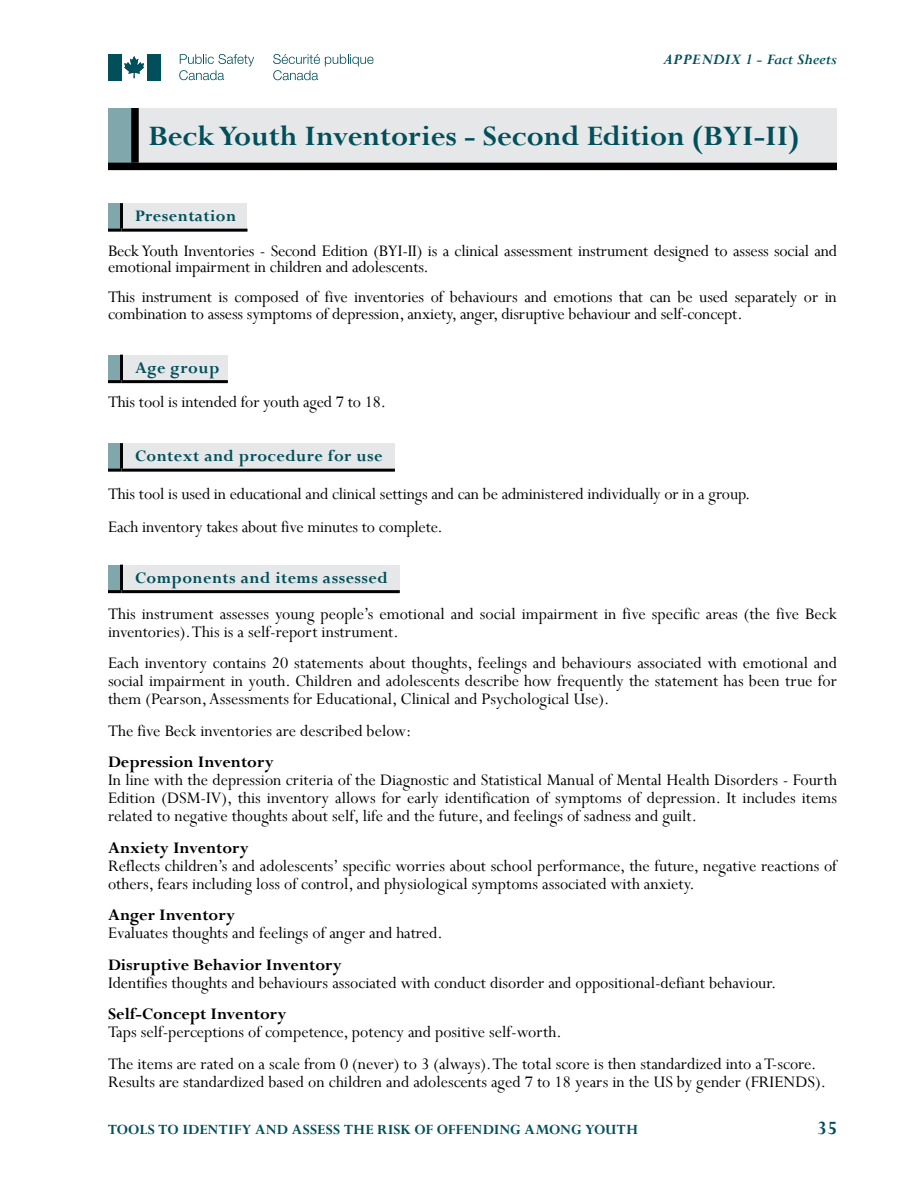
<style>
.page{position:relative;width:918px;height:1188px;background:#fff}
.page>*{position:absolute;margin:0;border:0;box-sizing:border-box;transform-origin:0 0}
.t1{font:700 31.5px "Perpetua";color:#004f5a}
.t2{font:700 21px "Perpetua";color:#004f5a}
.t3{font:18px/18px "Perpetua";color:#000}
.t4{font:700 18px "Perpetua";color:#000}
.t5{font:700 18px "Perpetua";letter-spacing:.025em;color:#004f5a}
.t6{font:italic 700 16.5px "Perpetua";letter-spacing:-.005em;color:#004f5a}
.t7{font:700 15.75px "Perpetua";letter-spacing:.015em;color:#004f5a}
</style>
<div class="page">
<div style="left:108px;top:54px;width:13px;height:26px;background:#004f5a"></div>
<svg style="left:124px;top:56px;width:20px;height:22px"></svg>
<div style="left:147px;top:54px;width:13px;height:26px;background:#004f5a"></div>
<svg style="left:273px;top:54px;width:101px;height:26px"></svg>
<svg style="left:179px;top:54px;width:75px;height:26px"></svg>
<div style="left:108px;top:108px;width:27px;height:58px;background:#80a7ac"></div>
<div style="left:135px;top:108px;width:702px;height:58px;background:#e6e7e8"></div>
<div style="left:135px;top:163px;width:702px;height:7px;background:#000"></div>
<div style="left:131px;top:108px;width:8px;height:55px;background:#000"></div>
<div style="left:108px;top:163px;width:27px;height:7px;background:#000"></div>
<div style="left:108px;top:203px;width:14px;height:27px;background:#80a7ac"></div>
<div style="left:122px;top:203px;width:126px;height:27px;background:#e6e7e8"></div>
<hr style="left:120px;top:203px;width:3px;height:26px;background:#000">
<hr style="left:108px;top:229px;width:14px;height:3px;background:#000">
<hr style="left:122px;top:229px;width:126px;height:3px;background:#000">
<div style="left:108px;top:355px;width:14px;height:27px;background:#80a7ac"></div>
<div style="left:122px;top:355px;width:106px;height:27px;background:#e6e7e8"></div>
<hr style="left:120px;top:355px;width:3px;height:25px;background:#000">
<hr style="left:108px;top:380px;width:14px;height:3px;background:#000">
<hr style="left:122px;top:380px;width:106px;height:3px;background:#000">
<div style="left:108px;top:443px;width:14px;height:27px;background:#80a7ac"></div>
<div style="left:122px;top:443px;width:273px;height:27px;background:#e6e7e8"></div>
<hr style="left:120px;top:443px;width:3px;height:26px;background:#000">
<hr style="left:108px;top:469px;width:14px;height:3px;background:#000">
<hr style="left:122px;top:469px;width:273px;height:3px;background:#000">
<div style="left:108px;top:565px;width:14px;height:27px;background:#80a7ac"></div>
<div style="left:122px;top:565px;width:278px;height:27px;background:#e6e7e8"></div>
<hr style="left:120px;top:565px;width:3px;height:25px;background:#000">
<hr style="left:108px;top:590px;width:14px;height:3px;background:#000">
<hr style="left:122px;top:590px;width:278px;height:3px;background:#000">
<p class="t6" style="left:663px;top:49px;width:175px">APPENDIX 1 - Fact Sheets</p>
<h1 class="t1" style="left:148px;top:116px;width:653px">Beck Youth Inventories - Second Edition (BYI-II)</h1>
<p class="t5" style="left:135px;top:205px;width:103px">Presentation</p>
<p class="t3" style="left:108px;top:242px;width:731px;line-height:16.5px">Beck Youth Inventories - Second Edition (BYI-II) is a clinical assessment instrument designed to assess social and emotional impairment in children and adolescents.</p>
<p class="t3" style="left:108px;top:288px;width:730px;line-height:16.5px">This instrument is composed of five inventories of behaviours and emotions that can be used separately or in combination to assess symptoms of depression, anxiety, anger, disruptive behaviour and self-concept.</p>
<p class="t5" style="left:135px;top:356px;width:86px">Age group</p>
<p class="t3" style="left:108px;top:393px;width:280px">This tool is intended for youth aged 7 to 18.</p>
<p class="t5" style="left:135px;top:445px;width:249px">Context and procedure for use</p>
<p class="t3" style="left:108px;top:477px;width:644px;line-height:33px">This tool is used in educational and clinical settings and can be administered individually or in a group.<br>Each inventory takes about five minutes to complete.</p>
<p class="t5" style="left:135px;top:566px;width:254px">Components and items assessed</p>
<p class="t3" style="left:108px;top:604px;width:730px">This instrument assesses young people’s emotional and social impairment in five specific areas (the five Beck inventories). This is a self-report instrument.</p>
<p class="t3" style="left:108px;top:654px;width:730px;text-align:justify">Each inventory contains 20 statements about thoughts, feelings and behaviours associated with emotional and social impairment in youth. Children and adolescents describe how frequently the statement has been true for them (Pearson, Assessments for Educational, Clinical and Psychological Use).</p>
<p class="t3" style="left:108px;top:721px;width:305px">The five Beck inventories are described below:</p>
<p class="t4" style="left:108px;top:751px;width:167px">Depression Inventory</p>
<p class="t3" style="left:108px;top:771px;width:731px;text-align:justify">In line with the depression criteria of the Diagnostic and Statistical Manual of Mental Health Disorders - Fourth Edition (DSM-IV), this inventory allows for early identification of symptoms of depression. It includes items related to negative thoughts about self, life and the future, and feelings of sadness and guilt.</p>
<p class="t4" style="left:108px;top:836px;width:142px">Anxiety Inventory</p>
<p class="t3" style="left:108px;top:856px;width:730px">Reflects children’s and adolescents’ specific worries about school performance, the future, negative reactions of others, fears including loss of control, and physiological symptoms associated with anxiety.</p>
<p class="t4" style="left:108px;top:904px;width:129px">Anger Inventory</p>
<p class="t3" style="left:108px;top:924px;width:336px">Evaluates thoughts and feelings of anger and hatred.</p>
<p class="t4" style="left:108px;top:953px;width:235px">Disruptive Behavior Inventory</p>
<p class="t3" style="left:108px;top:973px;width:670px">Identifies thoughts and behaviours associated with conduct disorder and oppositional-defiant behaviour.</p>
<p class="t4" style="left:108px;top:1003px;width:180px">Self-Concept Inventory</p>
<p class="t3" style="left:108px;top:1016px;width:710px;line-height:31.5px">Taps self-perceptions of competence, potency and positive self-worth.<br>The items are rated on a scale from 0 (never) to 3 (always). The total score is then standardized into a T-score.</p>
<p class="t3" style="left:108px;top:1072px;width:719px">Results are standardized based on children and adolescents aged 7 to 18 years in the US by gender (FRIENDS).</p>
<p class="t7" style="left:108px;top:1120px;width:532px">TOOLS TO IDENTIFY AND ASSESS THE RISK OF OFFENDING AMONG YOUTH</p>
<p class="t2" style="left:817px;top:1115px;width:21px">35</p>
</div>
